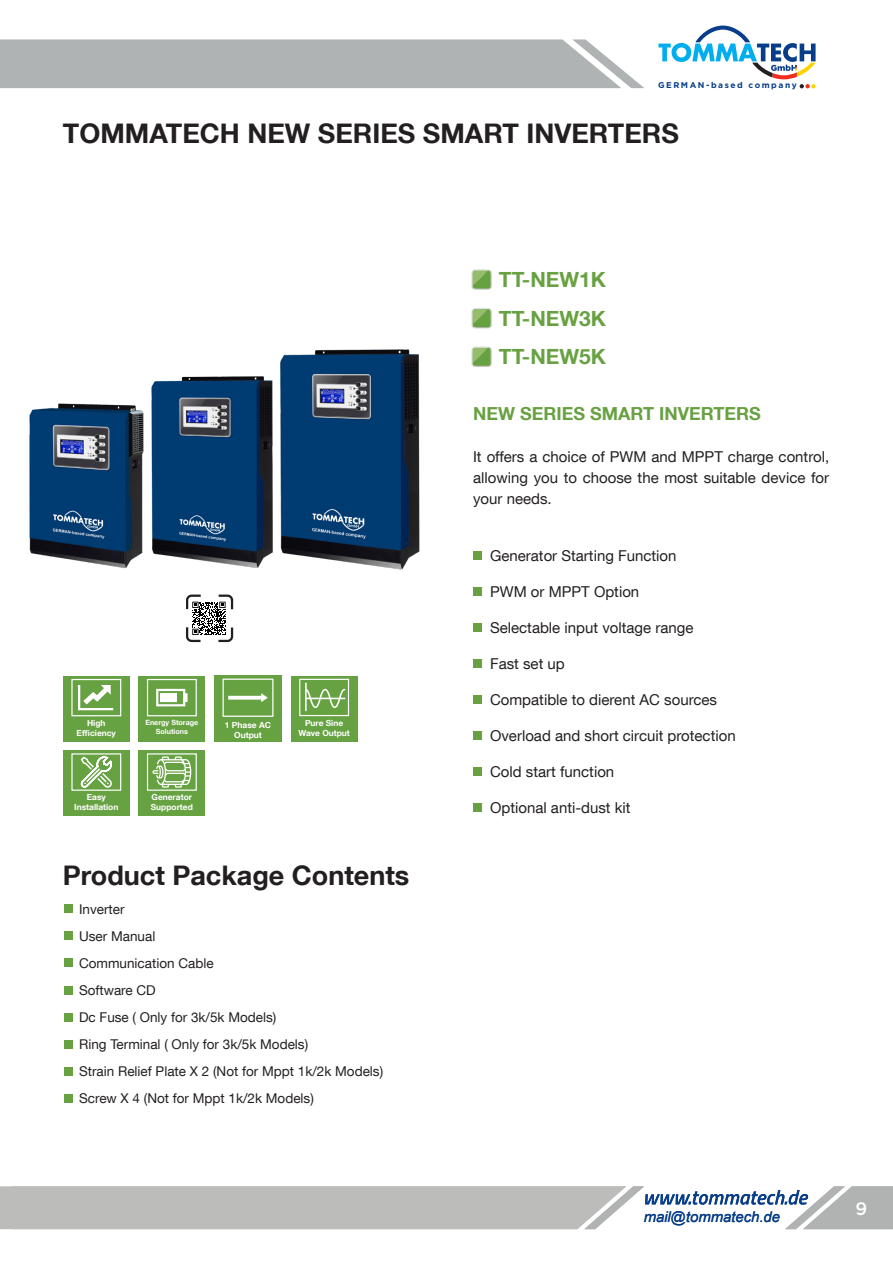
<style>
.page{position:relative;width:893px;height:1263px;background:#fff}
.page>*{position:absolute;margin:0;border:0;box-sizing:border-box;transform-origin:0 0}
.t1{font:700 27px "Helvetica Neue LT Com";color:#231f20}
.t2{font:700 21px "Helvetica Neue LT Com";color:#68a142}
.t3{font:700 18px "Helvetica Neue LT Com";color:#68a142}
.t4{font:500 18px "Gotham";color:#fff}
.t5{font:15px/21px "Helvetica Neue LT Com";color:#231f20;text-align:justify}
.t6{font:italic 14.85px "Arial";color:#083e89}
.t7{font:13.5px "Helvetica Neue LT Com";color:#231f20}
.t8{font:700 8.4px/10.1px "Helvetica Neue LT Com";color:#fff;text-align:center}
.t9{font:700 8.4px "Gotham";letter-spacing:.185em;color:#083e89}
.t10{font:700 7.2px/8.7px "Helvetica Neue LT Com";color:#fff;text-align:center}
</style>
<div class="page">
<svg style="left:0;top:39px;width:644px;height:49px;background:#b5b7b7"></svg>
<svg style="left:658px;top:26px;width:158px;height:62px"></svg>
<div style="left:65px;top:1094px;width:8px;height:9px;background:#68a142"></div>
<div style="left:65px;top:1040px;width:8px;height:8px;background:#68a142"></div>
<div style="left:65px;top:986px;width:8px;height:8px;background:#68a142"></div>
<div style="left:65px;top:931px;width:8px;height:9px;background:#68a142"></div>
<div style="left:65px;top:1067px;width:8px;height:9px;background:#68a142"></div>
<div style="left:65px;top:1013px;width:8px;height:8px;background:#68a142"></div>
<div style="left:65px;top:959px;width:8px;height:8px;background:#68a142"></div>
<div style="left:65px;top:904px;width:8px;height:9px;background:#68a142"></div>
<svg style="left:0;top:1186px;width:893px;height:43px"></svg>
<div style="left:473px;top:551px;width:9px;height:8px;background:#68a142"></div>
<div style="left:473px;top:587px;width:9px;height:8px;background:#68a142"></div>
<div style="left:473px;top:623px;width:9px;height:8px;background:#68a142"></div>
<div style="left:473px;top:659px;width:9px;height:9px;background:#68a142"></div>
<div style="left:473px;top:695px;width:9px;height:9px;background:#68a142"></div>
<div style="left:473px;top:731px;width:9px;height:9px;background:#68a142"></div>
<div style="left:473px;top:767px;width:9px;height:9px;background:#68a142"></div>
<div style="left:473px;top:803px;width:9px;height:9px;background:#68a142"></div>
<svg style="left:471px;top:269px;width:21px;height:21px"></svg>
<svg style="left:471px;top:346px;width:21px;height:21px"></svg>
<svg style="left:471px;top:308px;width:21px;height:21px"></svg>
<img style="left:29px;top:403px;width:105px;height:166px">
<img style="left:134px;top:376px;width:126px;height:192px">
<img style="left:260px;top:349px;width:160px;height:221px">
<div style="left:63px;top:676px;width:66px;height:66px;background:#67a242"></div>
<div style="left:71px;top:679px;width:50px;height:37px;border:1px solid #fff"></div>
<svg style="left:78px;top:685px;width:35px;height:25px"></svg>
<div style="left:139px;top:750px;width:66px;height:66px;background:#67a242"></div>
<div style="left:147px;top:753px;width:50px;height:38px;border:1px solid #fff"></div>
<div style="left:63px;top:750px;width:66px;height:66px;background:#67a242"></div>
<div style="left:71px;top:753px;width:50px;height:38px;border:1px solid #fff"></div>
<div style="left:139px;top:676px;width:66px;height:66px;background:#67a242"></div>
<div style="left:147px;top:679px;width:50px;height:37px;border:1px solid #fff"></div>
<svg style="left:156px;top:689px;width:32px;height:17px"></svg>
<svg style="left:152px;top:756px;width:39px;height:31px"></svg>
<svg style="left:80px;top:756px;width:32px;height:32px"></svg>
<div style="left:291px;top:676px;width:66px;height:66px;background:#67a242"></div>
<div style="left:299px;top:679px;width:50px;height:37px;border:1px solid #fff"></div>
<svg style="left:305px;top:682px;width:40px;height:29px"></svg>
<div style="left:214px;top:676px;width:68px;height:66px;background:#67a242"></div>
<div style="left:223px;top:679px;width:50px;height:38px;border:1px solid #fff"></div>
<svg style="left:228px;top:693px;width:40px;height:9px"></svg>
<svg style="left:186px;top:594px;width:48px;height:49px"></svg>
<p class="t9" style="left:658px;top:79px;width:140px">GERMAN-based company</p>
<p class="t1" style="left:63px;top:117px;width:617px">TOMMATECH NEW SERIES SMART INVERTERS</p>
<p class="t8" style="left:87px;top:718px;width:20px">High</p>
<p class="t8" style="left:77px;top:728px;width:41px">Efficiency</p>
<p class="t8" style="left:87px;top:792px;width:21px">Easy</p>
<p class="t8" style="left:74px;top:802px;width:46px">Installation</p>
<p class="t10" style="left:145px;top:718px;width:55px">Energy Storage<br>Solutions</p>
<p class="t8" style="left:298px;top:717px;width:53px">Pure Sine<br>Wave Output</p>
<p class="t8" style="left:225px;top:719px;width:48px">1 Phase AC<br>Output</p>
<p class="t8" style="left:151px;top:792px;width:44px;text-align:left">Generator<br>Supported</p>
<p class="t1" style="left:63px;top:859px;width:348px">Product Package Contents</p>
<p class="t7" style="left:79px;top:901px;width:47px">Inverter</p>
<p class="t7" style="left:79px;top:928px;width:78px">User Manual</p>
<p class="t7" style="left:79px;top:955px;width:136px">Communication Cable</p>
<p class="t7" style="left:79px;top:982px;width:78px">Software CD</p>
<p class="t7" style="left:79px;top:1009px;width:199px">Dc Fuse ( Only for 3k/5k Models)</p>
<p class="t7" style="left:79px;top:1036px;width:231px">Ring Terminal ( Only for 3k/5k Models)</p>
<p class="t7" style="left:79px;top:1063px;width:306px">Strain Relief Plate X 2 (Not for Mppt 1k/2k Models)</p>
<p class="t7" style="left:79px;top:1090px;width:236px">Screw X 4 (Not for Mppt 1k/2k Models)</p>
<p class="t2" style="left:499px;top:267px;width:108px">TT-NEW1K</p>
<p class="t2" style="left:499px;top:305px;width:108px">TT-NEW3K</p>
<p class="t2" style="left:499px;top:343px;width:108px">TT-NEW5K</p>
<p class="t3" style="left:473px;top:402px;width:289px">NEW SERIES SMART INVERTERS</p>
<p class="t5" style="left:473px;top:446px;width:358px">It offers a choice of PWM and MPPT charge control, allowing you to choose the most suitable device for your needs.</p>
<p class="t5" style="left:490px;top:545px;width:188px">Generator Starting Function</p>
<p class="t5" style="left:490px;top:581px;width:151px">PWM or MPPT Option</p>
<p class="t5" style="left:490px;top:617px;width:205px">Selectable input voltage range</p>
<p class="t5" style="left:490px;top:653px;width:76px">Fast set up</p>
<p class="t5" style="left:490px;top:689px;width:228px">Compatible to dierent AC sources</p>
<p class="t5" style="left:490px;top:725px;width:247px">Overload and short circuit protection</p>
<p class="t5" style="left:490px;top:761px;width:126px">Cold start function</p>
<p class="t5" style="left:490px;top:797px;width:142px">Optional anti-dust kit</p>
<p class="t6" style="left:644px;top:1207px;width:138px">mail@tommatech.de</p>
<p class="t4" style="left:856px;top:1197px;width:13px">9</p>
</div>
